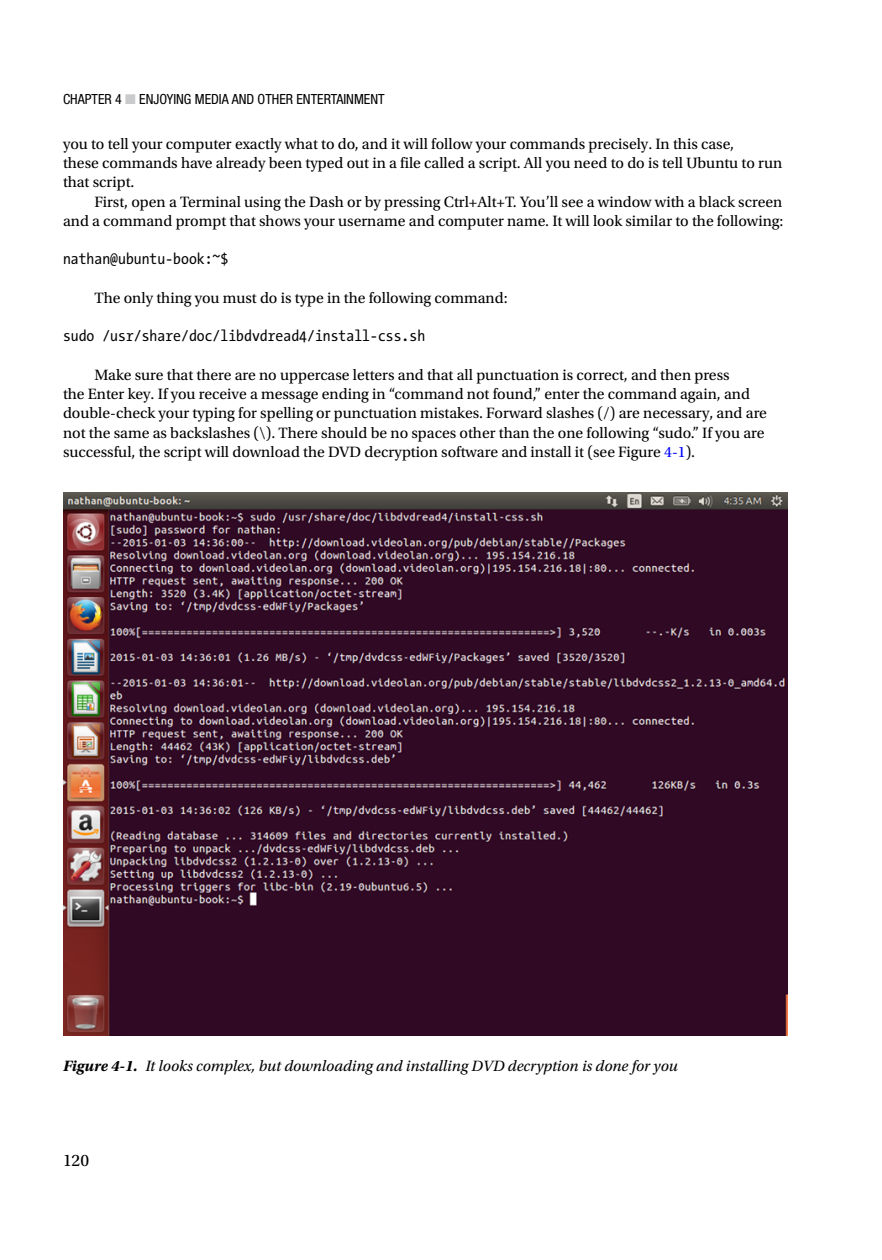
<style>
.page{position:relative;width:882px;height:1260px;background:#fff}
.page>*{position:absolute;margin:0;border:0;box-sizing:border-box;transform-origin:0 0}
.t1{font:17.5px "Utopia Std";color:#000}
.t2{font:15.75px/19.2px "Utopia Std";color:#000}
.t3{font:italic 15.75px "Utopia Std";color:#000}
.t4{font:15.75px "The Sans Mono Con Normal";color:#000}
.t5{font:condensed 14px "Helvetica Neue";color:#000}
.s1{color:#c9cacb}
.s2{color:#00f}
.s3{font-weight:700}
</style>
<div class="page">
<img style="left:63px;top:493px;width:724px;height:543px">
<p class="t5" style="left:63px;top:91px;width:323px">CHAPTER 4 <span class="s1">■</span> ENJOYING MEDIA AND OTHER ENTERTAINMENT</p>
<p class="t2" style="left:63px;top:134px;width:721px">you to tell your computer exactly what to do, and it will follow your commands precisely. In this case,<br>these commands have already been typed out in a file called a script. All you need to do is tell Ubuntu to run that script.</p>
<p class="t2" style="left:63px;top:192px;width:722px;text-align:right">First, open a Terminal using the Dash or by pressing Ctrl+Alt+T. You’ll see a window with a black screen<br>and a command prompt that shows your username and computer name. It will look similar to the following:</p>
<p class="t4" style="left:63px;top:251px;width:167px">nathan@ubuntu-book:~$</p>
<p class="t2" style="left:94px;top:288px;width:415px">The only thing you must do is type in the following command:</p>
<p class="t4" style="left:63px;top:328px;width:364px">sudo /usr/share/doc/libdvdread4/install-css.sh</p>
<p class="t2" style="left:63px;top:365px;width:705px;text-indent:32px">Make sure that there are no uppercase letters and that all punctuation is correct, and then press<br>the Enter key. If you receive a message ending in “command not found,” enter the command again, and double-check your typing for spelling or punctuation mistakes. Forward slashes (/) are necessary, and are not the same as backslashes (\). There should be no spaces other than the one following “sudo.” If you are successful, the script will download the DVD decryption software and install it (see Figure <span class="s2">4-1</span>).</p>
<p class="t3" style="left:63px;top:1057px;width:616px"><span class="s3">Figure 4-1.</span> It looks complex, but downloading and installing DVD decryption is done for you</p>
<p class="t1" style="left:63px;top:1150px;width:28px">120</p>
</div>
